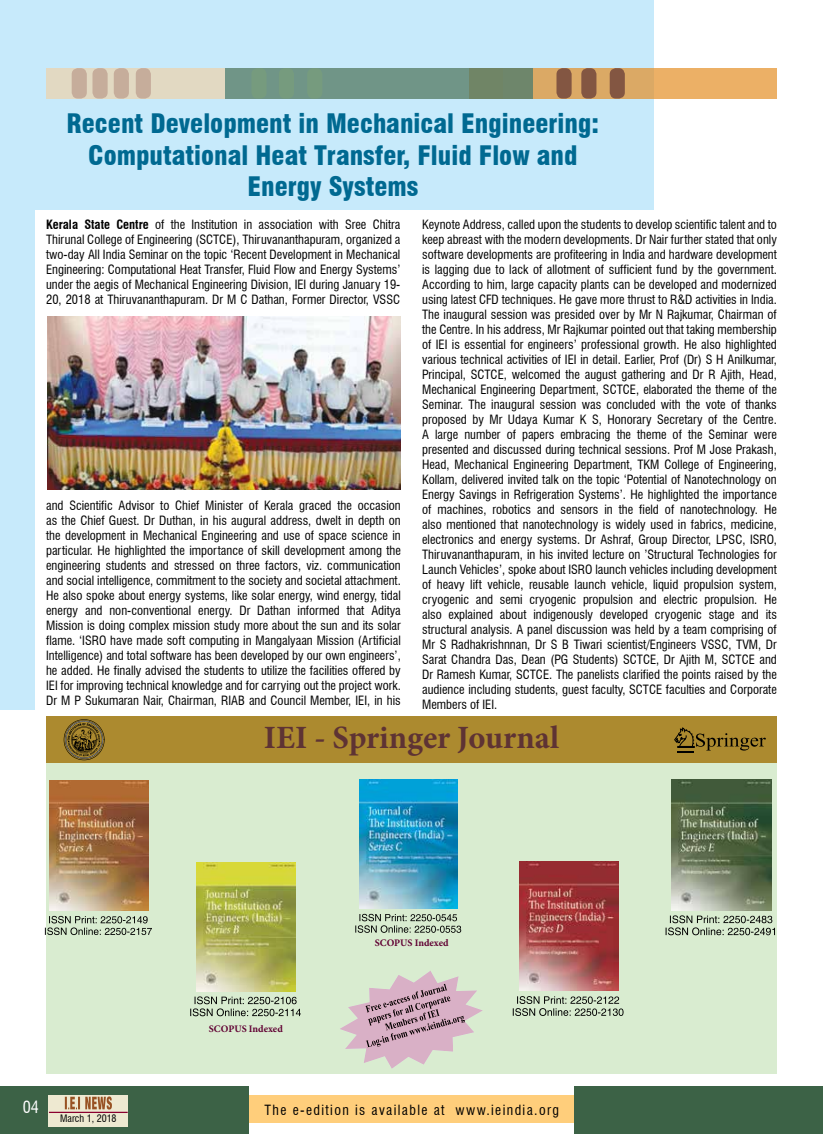
<style>
.page{position:relative;width:823px;height:1134px;background:#fff}
.page>*{position:absolute;margin:0;border:0;box-sizing:border-box;transform-origin:0 0}
.t1{font:700 32.5px "Minion Pro";color:#5e3334}
.t2{font:900 condensed 26.25px/31.5px "Swiss 721 BT";color:#006991;text-align:center}
.t3{font:condensed 16.25px "Swiss 721 BT";color:#fff}
.t4{font:condensed 13.75px "Swiss 721 BT";letter-spacing:.1em;color:#000}
.t5{font:condensed 12.5px/15px "Swiss 721 BT";color:#000;text-align:justify}
.t6{font:700 10px "Minion Pro";color:#600032}
.t7{font:condensed 10px "Swiss 721 BT";color:#000}
.s1{font-weight:700}
</style>
<div class="page">
<div style="left:243px;top:1096px;width:337px;height:27px;background:#ffce7b"></div>
<div style="left:0;top:1086px;width:248px;height:48px;background:#3c6246"></div>
<div style="left:574px;top:1086px;width:248px;height:48px;background:#3c6246"></div>
<div style="left:49px;top:1095px;width:79px;height:32px;background:#eee9d1"></div>
<svg style="left:65px;top:1096px;width:47px;height:13px"></svg>
<hr style="left:49px;top:1112px;width:79px;height:1px;background:#8b0030">
<div style="left:0;top:0;width:653px;height:209px;background:#c7eafb"></div>
<div style="left:0;top:203px;width:34px;height:506px;background:#c7eafb"></div>
<div style="left:46px;top:68px;width:456px;height:31px;background:#e2d9c2"></div>
<svg style="left:532px;top:68px;width:244px;height:31px;background:#e3ac65"></svg>
<div style="left:72px;top:68px;width:15px;height:31px;background:#c6ad9b;border-radius:6px"></div>
<div style="left:92px;top:68px;width:16px;height:31px;background:#c6ad9b;border-radius:6px"></div>
<div style="left:114px;top:68px;width:15px;height:31px;background:#c6ad9b;border-radius:6px"></div>
<div style="left:136px;top:68px;width:15px;height:31px;background:#c6ad9b;border-radius:6px"></div>
<div style="left:556px;top:68px;width:15px;height:31px;background:#835642;border-radius:6px"></div>
<div style="left:581px;top:68px;width:15px;height:31px;background:#835642;border-radius:6px"></div>
<div style="left:609px;top:68px;width:15px;height:31px;background:#835642;border-radius:6px"></div>
<svg style="left:225px;top:68px;width:307px;height:31px;background:#70927f"></svg>
<img style="left:47px;top:317px;width:353px;height:172px">
<div style="left:46px;top:754px;width:730px;height:320px;background:#d9ecd0"></div>
<svg style="left:340px;top:971px;width:142px;height:98px"></svg>
<img style="left:49px;top:780px;width:100px;height:131px">
<svg style="left:45px;top:916px;width:107px;height:19px"></svg>
<img style="left:197px;top:862px;width:98px;height:129px">
<svg style="left:190px;top:996px;width:111px;height:20px"></svg>
<img style="left:359px;top:780px;width:98px;height:128px">
<svg style="left:355px;top:914px;width:106px;height:19px"></svg>
<img style="left:519px;top:861px;width:99px;height:130px">
<svg style="left:512px;top:996px;width:111px;height:20px"></svg>
<img style="left:671px;top:780px;width:99px;height:130px">
<svg style="left:665px;top:915px;width:109px;height:20px"></svg>
<div style="left:46px;top:716px;width:730px;height:47px;background:#ac8a2f"></div>
<svg style="left:64px;top:719px;width:40px;height:41px"></svg>
<svg style="left:674px;top:728px;width:91px;height:25px"></svg>
<h2 class="t2" style="left:66px;top:108px;width:534px">Recent Development in Mechanical Engineering:<br>Computational Heat Transfer, Fluid Flow and<br>Energy Systems</h2>
<p class="t5" style="left:46px;top:217px;width:355px"><span class="s1">Kerala State Centre</span> of the Institution in association with Sree Chitra Thirunal College of Engineering (SCTCE), Thiruvananthapuram, organized a two-day All India Seminar on the topic ‘Recent Development in Mechanical Engineering: Computational Heat Transfer, Fluid Flow and Energy Systems’ under the aegis of Mechanical Engineering Division, IEI during January 19- 20, 2018 at Thiruvananthapuram. Dr M C Dathan, Former Director, VSSC</p>
<p class="t5" style="left:422px;top:217px;width:356px">Keynote Address, called upon the students to develop scientific talent and to keep abreast with the modern developments. Dr Nair further stated that only software developments are profiteering in India and hardware development is lagging due to lack of allotment of sufficient fund by the government.<br>According to him, large capacity plants can be developed and modernized using latest CFD techniques. He gave more thrust to R&amp;D activities in India.<br>The inaugural session was presided over by Mr N Rajkumar, Chairman of the Centre. In his address, Mr Rajkumar pointed out that taking membership of IEI is essential for engineers’ professional growth. He also highlighted various technical activities of IEI in detail. Earlier, Prof (Dr) S H Anilkumar, Principal, SCTCE, welcomed the august gathering and Dr R Ajith, Head, Mechanical Engineering Department, SCTCE, elaborated the theme of the Seminar. The inaugural session was concluded with the vote of thanks proposed by Mr Udaya Kumar K S, Honorary Secretary of the Centre.<br>A large number of papers embracing the theme of the Seminar were presented and discussed during technical sessions. Prof M Jose Prakash, Head, Mechanical Engineering Department, TKM College of Engineering, Kollam, delivered invited talk on the topic ‘Potential of Nanotechnology on Energy Savings in Refrigeration Systems’. He highlighted the importance of machines, robotics and sensors in the field of nanotechnology. He also mentioned that nanotechnology is widely used in fabrics, medicine, electronics and energy systems. Dr Ashraf, Group Director, LPSC, ISRO, Thiruvananthapuram, in his invited lecture on ’Structural Technologies for Launch Vehicles’, spoke about ISRO launch vehicles including development of heavy lift vehicle, reusable launch vehicle, liquid propulsion system, cryogenic and semi cryogenic propulsion and electric propulsion. He also explained about indigenously developed cryogenic stage and its structural analysis. A panel discussion was held by a team comprising of Mr S Radhakrishnnan, Dr S B Tiwari scientist/Engineers VSSC, TVM, Dr Sarat Chandra Das, Dean (PG Students) SCTCE, Dr Ajith M, SCTCE and Dr Ramesh Kumar, SCTCE. The panelists clarified the points raised by the audience including students, guest faculty, SCTCE faculties and Corporate Members of IEI.</p>
<p class="t5" style="left:46px;top:498px;width:356px">and Scientific Advisor to Chief Minister of Kerala graced the occasion as the Chief Guest. Dr Duthan, in his augural address, dwelt in depth on the development in Mechanical Engineering and use of space science in particular. He highlighted the importance of skill development among the engineering students and stressed on three factors, viz. communication and social intelligence, commitment to the society and societal attachment.<br>He also spoke about energy systems, like solar energy, wind energy, tidal energy and non-conventional energy. Dr Dathan informed that Aditya Mission is doing complex mission study more about the sun and its solar flame. ‘ISRO have made soft computing in Mangalyaan Mission (Artificial Intelligence) and total software has been developed by our own engineers’, he added. He finally advised the students to utilize the facilities offered by IEI for improving technical knowledge and for carrying out the project work.<br>Dr M P Sukumaran Nair, Chairman, RIAB and Council Member, IEI, in his</p>
<h1 class="t1" style="left:264px;top:714px;width:296px">IEI - Springer Journal</h1>
<h3 class="t3" style="left:23px;top:1097px;width:18px">04</h3>
<p class="t7" style="left:60px;top:1113px;width:58px">March 1, 2018</p>
<p class="t6" style="left:209px;top:1022px;width:75px">SCOPUS Indexed</p>
<p class="t6" style="left:374px;top:935px;width:75px">SCOPUS Indexed</p>
<p class="t4" style="left:264px;top:1101px;width:296px">The e-edition is available at www.ieindia.org</p>
</div>
